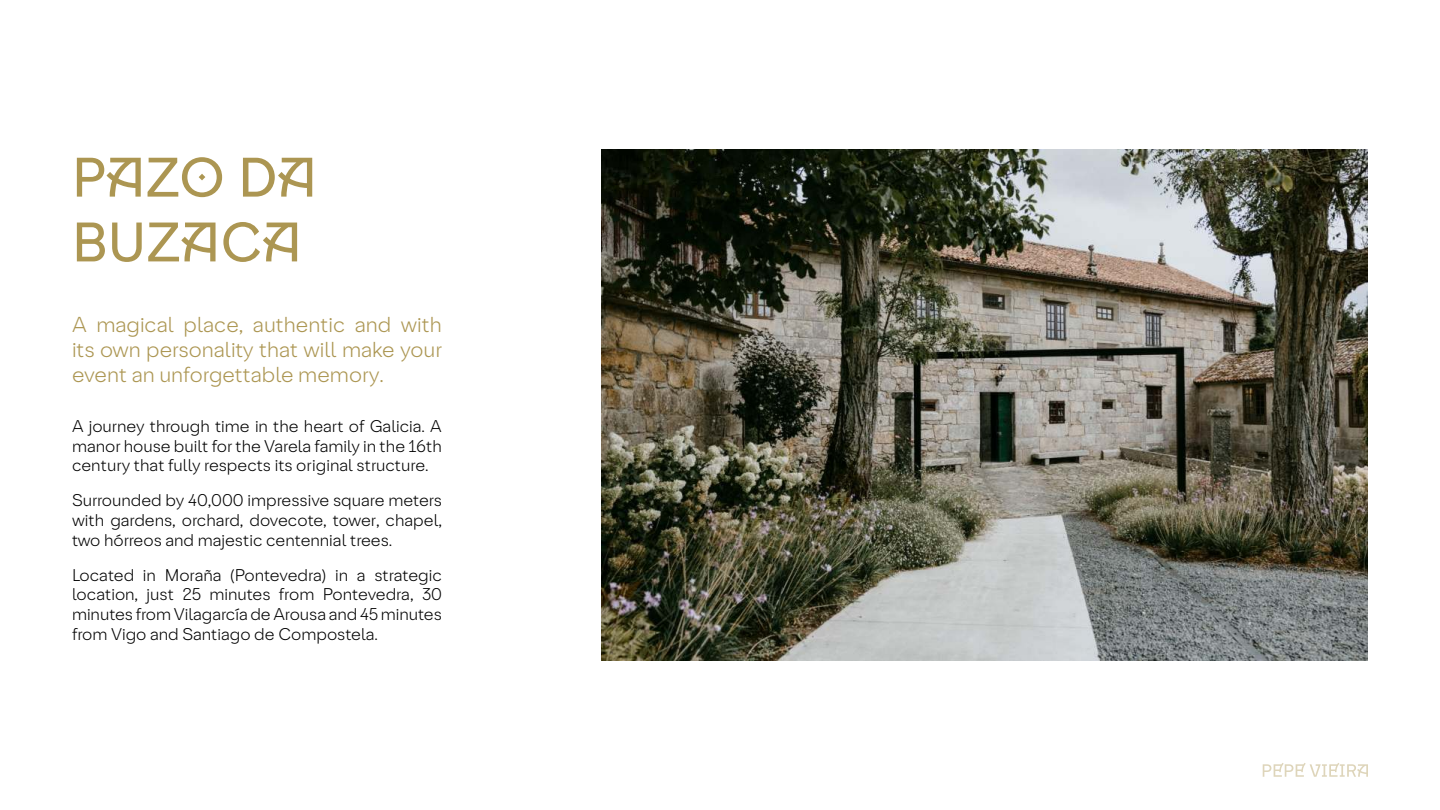
<style>
.page{position:relative;width:1440px;height:810px;background:#fff}
.page>*{position:absolute;margin:0;border:0;box-sizing:border-box;transform-origin:0 0}
.t1{font:54px/64.8px "Vieira";color:#ac9652}
.t2{font:300 21px/25.2px "Vieira";color:#ac9652;text-align:justify}
.t3{font:300 16.5px/19.8px "Vieira";color:#000;text-align:justify}
</style>
<div class="page">
<svg style="left:1263px;top:763px;width:105px;height:14px"></svg>
<img style="left:601px;top:149px;width:767px;height:512px">
<h1 class="t1" style="left:72px;top:146px;width:247px">PAZO DA<br>BUZACA</h1>
<p class="t2" style="left:72px;top:312px;width:371px">A magical place, authentic and with its own personality that will make your event an unforgettable memory.</p>
<p class="t3" style="left:72px;top:416px;width:371px">A journey through time in the heart of Galicia. A manor house built for the Varela family in the 16th century that fully respects its original structure.</p>
<p class="t3" style="left:72px;top:491px;width:371px">Surrounded by 40,000 impressive square meters with gardens, orchard, dovecote, tower, chapel, two hórreos and majestic centennial trees.</p>
<p class="t3" style="left:72px;top:565px;width:371px">Located in Moraña (Pontevedra) in a strategic location, just 25 minutes from Pontevedra, 30 minutes from Vilagarcía de Arousa and 45 minutes from Vigo and Santiago de Compostela.</p>
</div>
